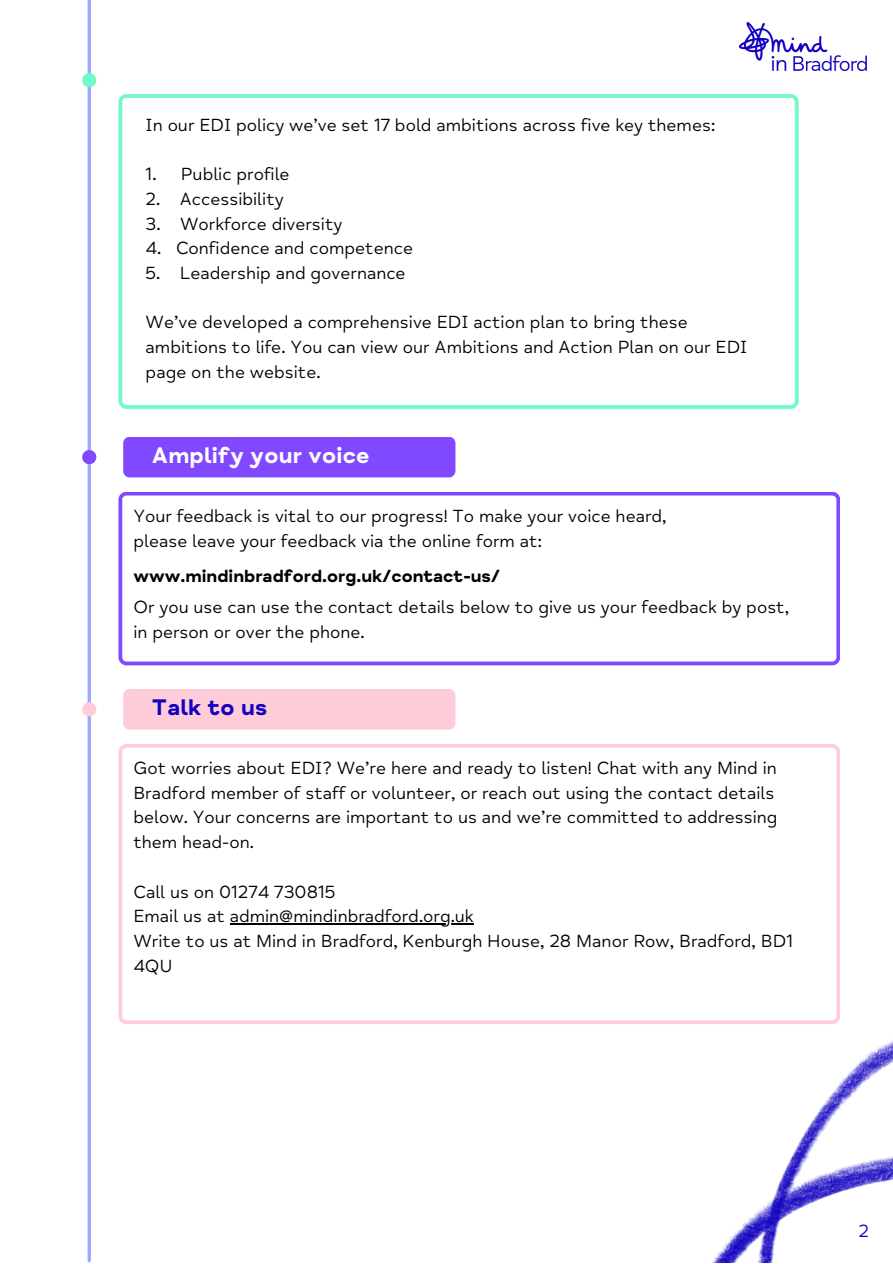
<style>
.page{position:relative;width:893px;height:1264px;background:#fff}
.page>*{position:absolute;margin:0;border:0;box-sizing:border-box;transform-origin:0 0}
.t1{font:23.1px "Mind Meridian Display";letter-spacing:.01em;color:#fff}
.t2{font:23.1px "Mind Meridian Display";letter-spacing:.01em;color:#1300c1}
.t3{font:18px/24.8px "Mind Meridian";color:#000}
.t4{font:18px "Mind Meridian Display";color:#000}
.t5{font:18px "Mind Meridian";color:#1300c1}
</style>
<div class="page">
<hr style="left:88px;top:0;width:3px;height:1260px;background:#9da8ff">
<img style="left:739px;top:22px;width:127px;height:48px">
<div style="left:123px;top:437px;width:332px;height:40px;background:#8149ff;border-radius:6px"></div>
<svg style="left:118px;top:492px;width:722px;height:173px"></svg>
<svg style="left:82px;top:450px;width:14px;height:14px"></svg>
<svg style="left:82px;top:73px;width:14px;height:14px"></svg>
<svg style="left:118px;top:94px;width:680px;height:315px"></svg>
<div style="left:123px;top:689px;width:332px;height:40px;background:#ffcdd9;border-radius:6px"></div>
<svg style="left:118px;top:744px;width:722px;height:280px"></svg>
<hr style="left:230px;top:923px;width:243px;height:1px;background:#000">
<svg style="left:82px;top:702px;width:14px;height:14px"></svg>
<img style="left:587px;top:911px;width:305px;height:351px">
<p class="t3" style="left:146px;top:112px;width:571px">In our EDI policy we’ve set 17 bold ambitions across five key themes:</p>
<p class="t3" style="left:146px;top:162px;width:145px">1. Public profile</p>
<p class="t3" style="left:146px;top:187px;width:140px">2. Accessibility</p>
<p class="t3" style="left:146px;top:211px;width:198px">3. Workforce diversity</p>
<p class="t3" style="left:146px;top:236px;width:269px">4. Confidence and competence</p>
<p class="t3" style="left:146px;top:261px;width:261px">5. Leadership and governance</p>
<p class="t3" style="left:146px;top:310px;width:603px">We’ve developed a comprehensive EDI action plan to bring these ambitions to life. You can view our Ambitions and Action Plan on our EDI page on the website.</p>
<p class="t1" style="left:152px;top:441px;width:219px">Amplify your voice</p>
<p class="t3" style="left:133px;top:503px;width:534px">Your feedback is vital to our progress! To make your voice heard,</p>
<p class="t3" style="left:133px;top:528px;width:410px">please leave your feedback via the online form at:</p>
<p class="t4" style="left:133px;top:565px;width:368px">www.mindinbradford.org.uk/contact-us/</p>
<p class="t3" style="left:133px;top:595px;width:657px">Or you use can use the contact details below to give us your feedback by post,</p>
<p class="t3" style="left:133px;top:620px;width:233px">in person or over the phone.</p>
<p class="t2" style="left:152px;top:693px;width:117px">Talk to us</p>
<p class="t3" style="left:133px;top:755px;width:645px">Got worries about EDI? We’re here and ready to listen! Chat with any Mind in Bradford member of staff or volunteer, or reach out using the contact details below. Your concerns are important to us and we’re committed to addressing them head-on.</p>
<p class="t3" style="left:133px;top:879px;width:203px">Call us on 01274 730815</p>
<p class="t3" style="left:133px;top:904px;width:342px">Email us at admin@mindinbradford.org.uk</p>
<p class="t3" style="left:133px;top:929px;width:661px">Write to us at Mind in Bradford, Kenburgh House, 28 Manor Row, Bradford, BD1<br>4QU</p>
<p class="t5" style="left:858px;top:1220px;width:12px">2</p>
</div>
